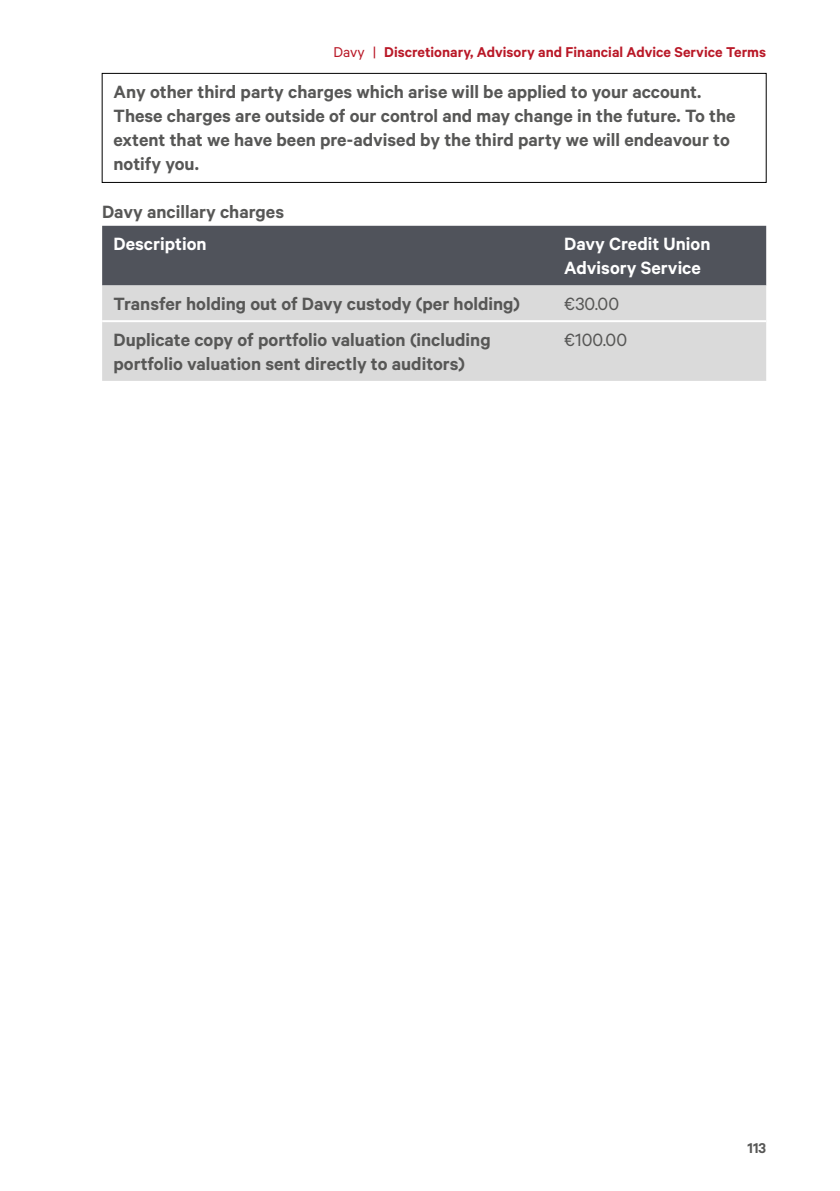
<style>
.page{position:relative;width:840px;height:1191px;background:#fff}
.page>*{position:absolute;margin:0;border:0;box-sizing:border-box;transform-origin:0 0}
.t1{font:600 20px/24px "Calibre";color:#575756}
.t2{font:600 20px/24px "Calibre";color:#fff}
.t3{font:20px "Calibre";color:#575756}
.t4{font:600 16px "Calibre";color:#b91827}
.t5{font:600 16px "Calibre";color:#575756}
.s1{font-weight:400}
</style>
<div class="page">
<div style="left:102px;top:73px;width:664px;height:110px;border:1px solid #000"></div>
<div style="left:102px;top:226px;width:663px;height:59px;background:#50535b"></div>
<div style="left:102px;top:285px;width:663px;height:96px;background:#dadada"></div>
<hr style="left:102px;top:320px;width:457px;height:2px;background:#fff">
<hr style="left:559px;top:320px;width:206px;height:2px;background:#fff">
<p class="t4" style="left:333px;top:42px;width:434px"><span class="s1">Davy |</span> Discretionary, Advisory and Financial Advice Service Terms</p>
<p class="t1" style="left:113px;top:79px;width:623px">Any other third party charges which arise will be applied to your account.<br>These charges are outside of our control and may change in the future. To the extent that we have been pre-advised by the third party we will endeavour to notify you.</p>
<p class="t1" style="left:102px;top:199px;width:183px">Davy ancillary charges</p>
<p class="t2" style="left:113px;top:231px;width:95px">Description</p>
<p class="t2" style="left:564px;top:231px;width:148px">Davy Credit Union<br>Advisory Service</p>
<p class="t1" style="left:113px;top:291px;width:408px">Transfer holding out of Davy custody (per holding)</p>
<p class="t3" style="left:564px;top:292px;width:56px">€30.00</p>
<p class="t1" style="left:113px;top:327px;width:378px">Duplicate copy of portfolio valuation (including portfolio valuation sent directly to auditors)</p>
<p class="t3" style="left:564px;top:328px;width:64px">€100.00</p>
<p class="t5" style="left:747px;top:1138px;width:20px">113</p>
</div>
